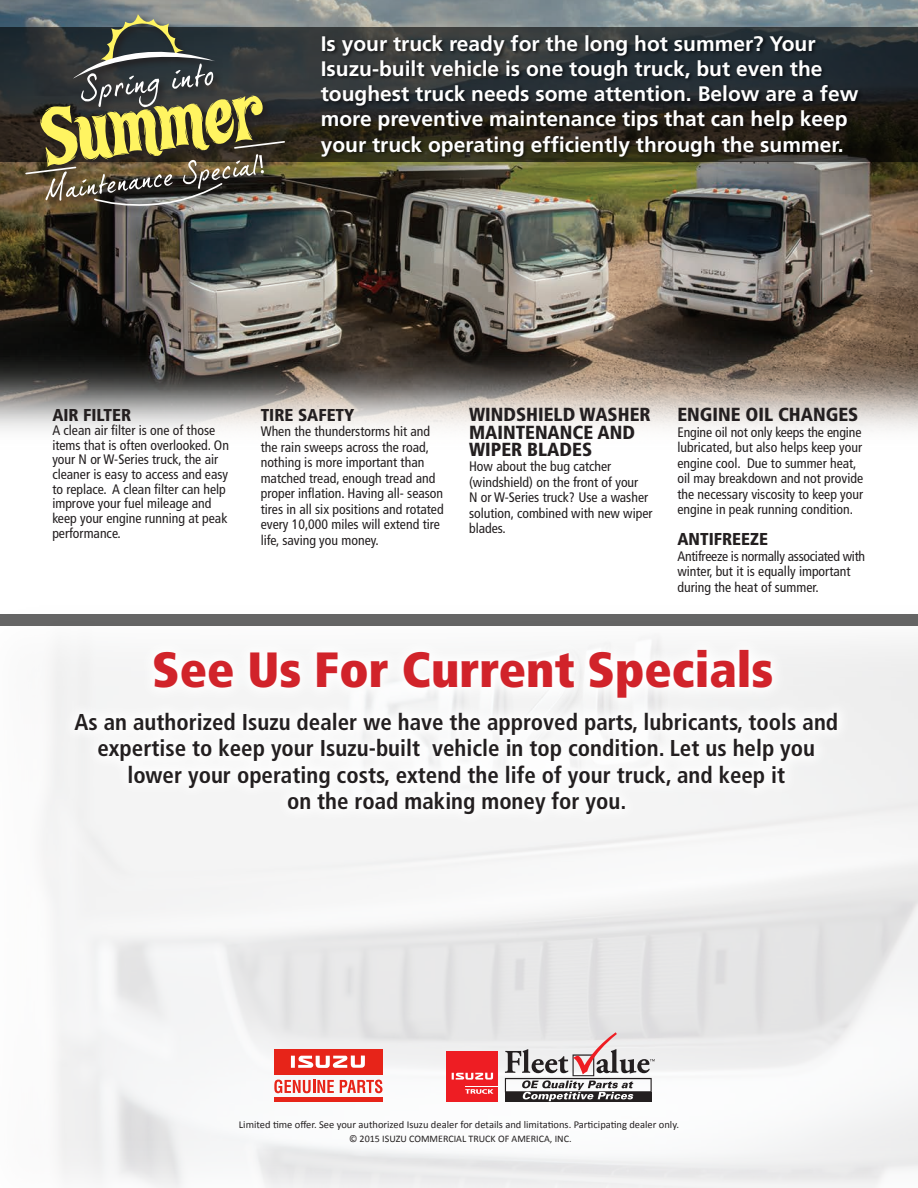
<style>
.page{position:relative;width:918px;height:1188px;background:#fff}
.page>*{position:absolute;margin:0;border:0;box-sizing:border-box;transform-origin:0 0}
.t1{font:900 condensed 49.5px "Frutiger";color:#d1232a}
.t2{font:700 condensed 22.95px/26.2px "Frutiger";color:#231f20;text-align:center}
.t3{font:700 21px/25.2px "Frutiger";color:#fff}
.t4{font:900 condensed 18.9px/17.2px "Frutiger";color:#231f20}
.t5{font:900 condensed 17.25px "Frutiger";color:#231f20}
.t6{font:condensed 13.8px/15.5px "Frutiger";color:#231f20}
.t7{font:10.5px "Calibri";color:#231f20}
.t8{font:10.05px "Calibri";color:#231f20}
</style>
<div class="page">
<img style="left:0;top:0;width:918px;height:431px">
<div style="left:0;top:27px;width:918px;height:136px;background:#231f20;opacity:.75"></div>
<div style="left:319px;top:33px;width:544px;height:128px;background:#000002;opacity:.75"></div>
<svg style="left:24px;top:13px;width:271px;height:203px;background:#4b4d47"></svg>
<svg style="left:24px;top:14px;width:262px;height:205px;background:#616049"></svg>
<img style="left:42px;top:642px;width:876px;height:546px">
<div style="left:0;top:613px;width:918px;height:14px;background:#656565"></div>
<div style="left:446px;top:1051px;width:52px;height:51px;background:#ee1d23"></div>
<hr style="left:465px;top:1086px;width:33px;height:1px;background:#fff">
<svg style="left:465px;top:1089px;width:28px;height:5px"></svg>
<svg style="left:452px;top:1073px;width:41px;height:7px"></svg>
<div style="left:505px;top:1092px;width:147px;height:10px;background:#231f20"></div>
<svg style="left:505px;top:1032px;width:150px;height:69px"></svg>
<div style="left:274px;top:1049px;width:109px;height:26px;background:#e72419"></div>
<div style="left:274px;top:1097px;width:109px;height:5px;background:#e72419"></div>
<svg style="left:291px;top:1056px;width:74px;height:12px"></svg>
<svg style="left:274px;top:1080px;width:60px;height:13px"></svg>
<svg style="left:340px;top:1080px;width:43px;height:13px"></svg>
<div style="left:61px;top:699px;width:790px;height:128px;background:#fff"></div>
<div style="left:139px;top:635px;width:648px;height:78px;background:#fff"></div>
<p class="t3" style="left:321px;top:31px;width:539px">Is your truck ready for the long hot summer? Your Isuzu-built vehicle is one tough truck, but even the toughest truck needs some attention. Below are a few more preventive maintenance tips that can help keep your truck operating efficiently through the summer.</p>
<p class="t5" style="left:52px;top:404px;width:81px">AIR FILTER</p>
<p class="t6" style="left:52px;top:423px;width:178px;line-height:14.7px">A clean air filter is one of those items that is often overlooked. On your N or W-Series truck, the air cleaner is easy to access and easy to replace. A clean filter can help improve your fuel mileage and keep your engine running at peak performance.</p>
<p class="t5" style="left:261px;top:404px;width:95px">TIRE SAFETY</p>
<p class="t6" style="left:261px;top:424px;width:184px">When the thunderstorms hit and the rain sweeps across the road, nothing is more important than matched tread, enough tread and proper inflation. Having all- season tires in all six positions and rotated every 10,000 miles will extend tire life, saving you money.</p>
<h3 class="t4" style="left:469px;top:406px;width:183px">WINDSHIELD WASHER<br>MAINTENANCE AND<br>WIPER BLADES</h3>
<p class="t6" style="left:469px;top:459px;width:185px">How about the bug catcher (windshield) on the front of your<br>N or W-Series truck? Use a washer solution, combined with new wiper blades.</p>
<h3 class="t4" style="left:677px;top:406px;width:182px">ENGINE OIL CHANGES</h3>
<p class="t6" style="left:677px;top:424px;width:187px">Engine oil not only keeps the engine lubricated, but also helps keep your engine cool. Due to summer heat, oil may breakdown and not provide the necessary viscosity to keep your engine in peak running condition.</p>
<p class="t5" style="left:677px;top:529px;width:92px">ANTIFREEZE</p>
<p class="t6" style="left:677px;top:548px;width:189px">Antifreeze is normally associated with winter, but it is equally important during the heat of summer.</p>
<h1 class="t1" style="left:152px;top:640px;width:623px">See Us For Current Specials</h1>
<p class="t2" style="left:74px;top:709px;width:765px">As an authorized Isuzu dealer we have the approved parts, lubricants, tools and expertise to keep your Isuzu-built vehicle in top condition. Let us help you lower your operating costs, extend the life of your truck, and keep it<br>on the road making money for you.</p>
<p class="t7" style="left:239px;top:1117px;width:442px">Limited time offer. See your authorized Isuzu dealer for details and limitations. Participating dealer only.</p>
<p class="t8" style="left:349px;top:1133px;width:224px">© 2015 ISUZU COMMERCIAL TRUCK OF AMERICA, INC.</p>
</div>
